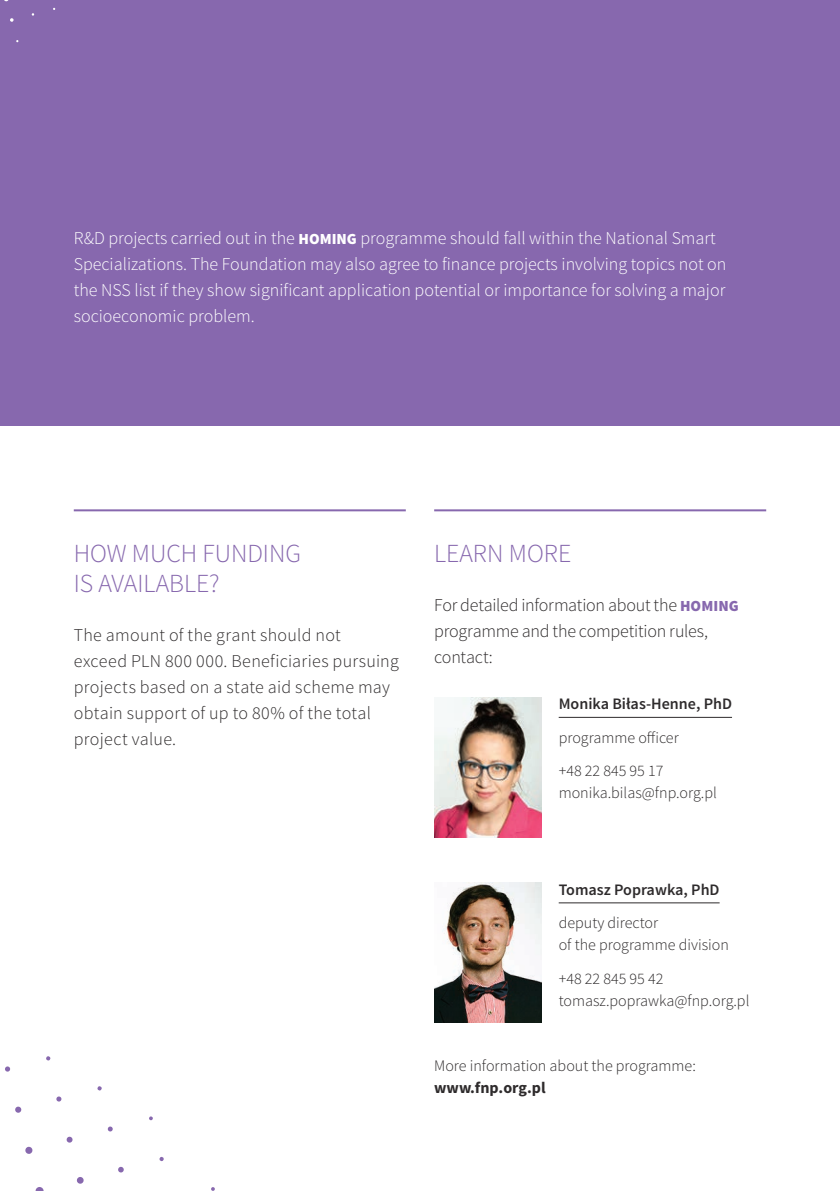
<style>
.page{position:relative;width:840px;height:1191px;background:#fff}
.page>*{position:absolute;margin:0;border:0;box-sizing:border-box;transform-origin:0 0}
.t1{font:300 26px/30px "Source Sans Pro";color:#8768ae}
.t2{font:300 18px/26px "Source Sans Pro";color:#fff}
.t3{font:300 18px/26px "Source Sans Pro";letter-spacing:.01em;color:#2e2b2c}
.t4{font:300 18px/26px "Source Sans Pro";letter-spacing:-.015em;color:#2e2b2c}
.t5{font:300 16px/22px "Source Sans Pro";color:#2e2b2c}
.t6{font:600 16px "Source Sans Pro";color:#2e2b2c}
.t7{font:700 16px "Source Sans Pro";color:#2e2b2c}
.s1{font-weight:900;font-size:15.4px}
.s2{font-weight:900;font-size:15.4px;color:#8768ae}
</style>
<div class="page">
<div style="left:0;top:0;width:839px;height:425px;background:#8768ae"></div>
<svg style="left:10px;top:18px;width:4px;height:4px"></svg>
<svg style="left:159px;top:1156px;width:5px;height:5px"></svg>
<svg style="left:97px;top:1086px;width:5px;height:4px"></svg>
<svg style="left:107px;top:1126px;width:6px;height:5px"></svg>
<svg style="left:118px;top:1166px;width:6px;height:6px"></svg>
<svg style="left:46px;top:1056px;width:5px;height:4px"></svg>
<svg style="left:56px;top:1096px;width:6px;height:5px"></svg>
<svg style="left:66px;top:1136px;width:7px;height:7px"></svg>
<svg style="left:76px;top:1176px;width:8px;height:8px"></svg>
<svg style="left:5px;top:1066px;width:5px;height:5px"></svg>
<div style="left:15px;top:1106px;width:7px;height:7px;background:#8768ae;border-radius:3px"></div>
<svg style="left:25px;top:1146px;width:8px;height:8px"></svg>
<svg style="left:35px;top:1187px;width:9px;height:4px"></svg>
<svg style="left:211px;top:1187px;width:4px;height:4px"></svg>
<svg style="left:149px;top:1116px;width:4px;height:4px"></svg>
<img style="left:434px;top:697px;width:107px;height:140px">
<hr style="left:558px;top:717px;width:173px;height:1px;background:#2e2b2c">
<hr style="left:74px;top:509px;width:331px;height:2px;background:#8768ae">
<hr style="left:434px;top:509px;width:331px;height:2px;background:#8768ae">
<hr style="left:558px;top:902px;width:161px;height:1px;background:#2e2b2c">
<img style="left:434px;top:883px;width:107px;height:140px">
<p class="t2" style="left:74px;top:225px;width:654px">R&amp;D projects carried out in the <span class="s1">HOMING</span> programme should fall within the National Smart Specializations. The Foundation may also agree to finance projects involving topics not on the NSS list if they show significant application potential or importance for solving a major socioeconomic problem.</p>
<p class="t1" style="left:74px;top:538px;width:228px">HOW MUCH FUNDING<br>IS AVAILABLE?</p>
<p class="t3" style="left:74px;top:622px;width:326px">The amount of the grant should not<br>exceed PLN 800 000. Beneficiaries pursuing projects based on a state aid scheme may obtain support of up to 80% of the total project value.</p>
<p class="t1" style="left:434px;top:538px;width:139px">LEARN MORE</p>
<p class="t4" style="left:434px;top:592px;width:306px">For detailed information about the <span class="s2">HOMING </span>programme and the competition rules, contact:</p>
<p class="t6" style="left:558px;top:694px;width:175px">Monika Biłas-Henne, PhD</p>
<p class="t5" style="left:558px;top:726px;width:121px">programme officer</p>
<p class="t5" style="left:558px;top:760px;width:159px">+48 22 845 95 17 monika.bilas@fnp.org.pl</p>
<p class="t6" style="left:558px;top:879px;width:162px">Tomasz Poprawka, PhD</p>
<p class="t5" style="left:558px;top:912px;width:172px">deputy director<br>of the programme division</p>
<p class="t5" style="left:558px;top:967px;width:106px">+48 22 845 95 42</p>
<p class="t5" style="left:558px;top:989px;width:192px">tomasz.poprawka@fnp.org.pl</p>
<p class="t5" style="left:434px;top:1055px;width:263px">More information about the programme:</p>
<p class="t7" style="left:434px;top:1077px;width:113px">www.fnp.org.pl</p>
</div>
